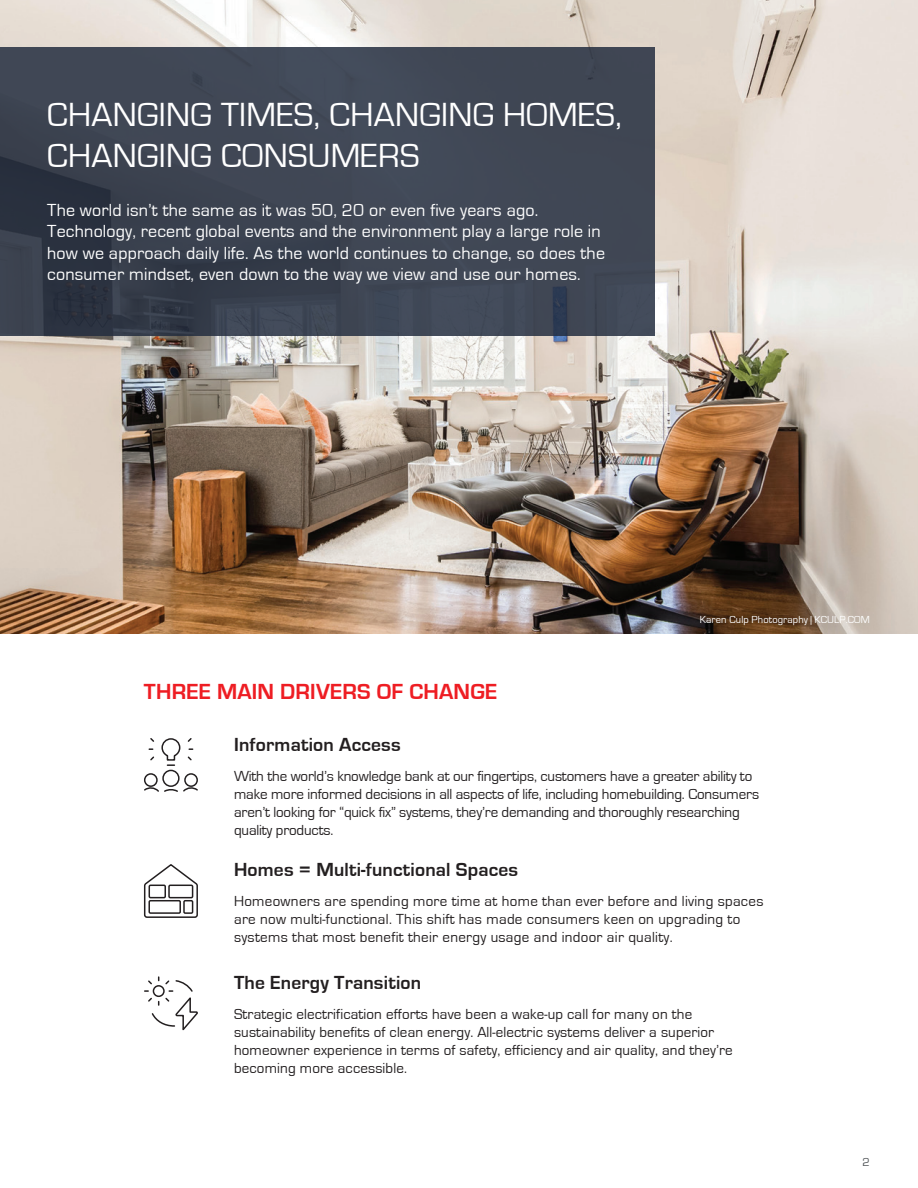
<style>
.page{position:relative;width:918px;height:1188px;background:#fff}
.page>*{position:absolute;margin:0;border:0;box-sizing:border-box;transform-origin:0 0}
.t1{font:34.5px/41.4px "Eurostile";letter-spacing:.01em;color:#fff}
.t2{font:700 22.5px "Eurostile";letter-spacing:.01em;color:#ee1d23}
.t3{font:700 19.5px "Eurostile";letter-spacing:.01em;color:#231f20}
.t4{font:18px/21.6px "Eurostile";letter-spacing:.01em;color:#fff}
.t5{font:15px/18px "Eurostile";letter-spacing:.01em;color:#231f20}
.t6{font:15px/18px "Eurostile";letter-spacing:-.01em;color:#231f20}
.t7{font:12px "Eurostile";color:#53575a}
.t8{font:10.5px "Eurostile";letter-spacing:.01em;color:#fff}
</style>
<div class="page">
<img style="left:0;top:0;width:918px;height:633px">
<svg style="left:0;top:47px;width:655px;height:289px;background:#3c4452"></svg>
<svg style="left:144px;top:738px;width:54px;height:54px"></svg>
<svg style="left:143px;top:864px;width:55px;height:54px"></svg>
<svg style="left:144px;top:976px;width:54px;height:55px"></svg>
<p class="t1" style="left:47px;top:94px;width:576px">CHANGING TIMES, CHANGING HOMES,<br>CHANGING CONSUMERS</p>
<p class="t4" style="left:47px;top:199px;width:559px">The world isn’t the same as it was 50, 20 or even five years ago.<br>Technology, recent global events and the environment play a large role in how we approach daily life. As the world continues to change, so does the consumer mindset, even down to the way we view and use our homes.</p>
<p class="t2" style="left:144px;top:679px;width:355px">THREE MAIN DRIVERS OF CHANGE</p>
<p class="t8" style="left:700px;top:613px;width:172px">Karen Culp Photography | KCULP.COM</p>
<p class="t3" style="left:234px;top:734px;width:168px">Information Access</p>
<p class="t6" style="left:234px;top:767px;width:527px">With the world’s knowledge bank at our fingertips, customers have a greater ability to make more informed decisions in all aspects of life, including homebuilding. Consumers aren’t looking for “quick fix” systems, they’re demanding and thoroughly researching quality products.</p>
<p class="t3" style="left:234px;top:859px;width:286px">Homes = Multi-functional Spaces</p>
<p class="t5" style="left:234px;top:893px;width:531px">Homeowners are spending more time at home than ever before and living spaces are now multi-functional. This shift has made consumers keen on upgrading to systems that most benefit their energy usage and indoor air quality.</p>
<p class="t3" style="left:234px;top:972px;width:189px">The Energy Transition</p>
<p class="t5" style="left:234px;top:1006px;width:500px">Strategic electrification efforts have been a wake-up call for many on the sustainability benefits of clean energy. All-electric systems deliver a superior homeowner experience in terms of safety, efficiency and air quality, and they’re becoming more accessible.</p>
<p class="t7" style="left:862px;top:1156px;width:9px">2</p>
</div>
